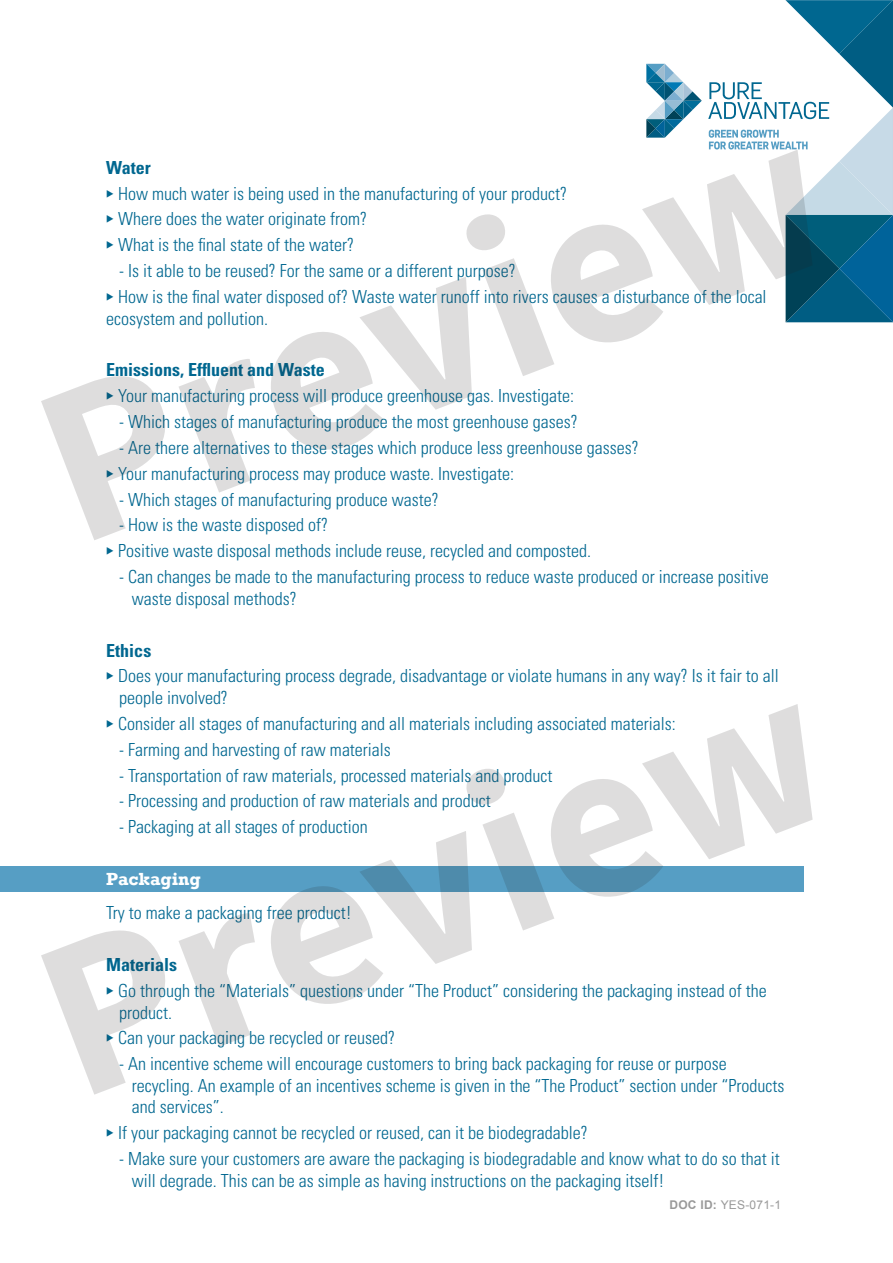
<style>
.page{position:relative;width:893px;height:1263px;background:#fff}
.page>*{position:absolute;margin:0;border:0;box-sizing:border-box;transform-origin:0 0}
.t1{font:300 condensed 18px/21.6px "Univers";color:#006790}
.t2{font:700 condensed 18px "Univers";color:#006790}
.t3{font:700 18px "Rockwell";color:#fff}
.t4{font:12px "Arial";letter-spacing:.02em;color:#999}
.s1{font-weight:700}
</style>
<div class="page">
<div style="left:0;top:866px;width:804px;height:26px;background:#569ec4"></div>
<svg style="left:41px;top:359px;width:214px;height:181px"></svg>
<svg style="left:271px;top:0;width:622px;height:450px"></svg>
<svg style="left:41px;top:913px;width:214px;height:182px"></svg>
<svg style="left:271px;top:704px;width:542px;height:300px"></svg>
<p class="t2" style="left:106px;top:156px;width:46px">Water</p>
<p class="t1" style="left:106px;top:182px;width:462px">◆ How much water is being used in the manufacturing of your product?</p>
<p class="t1" style="left:106px;top:208px;width:262px">◆ Where does the water originate from?</p>
<p class="t1" style="left:106px;top:234px;width:249px">◆ What is the final state of the water?</p>
<p class="t1" style="left:119px;top:260px;width:398px">- Is it able to be reused? For the same or a different purpose?</p>
<p class="t1" style="left:106px;top:286px;width:662px">◆ How is the final water disposed of? Waste water runoff into rivers causes a disturbance of the local ecosystem and pollution.</p>
<p class="t2" style="left:106px;top:359px;width:220px">Emissions, Effluent and Waste</p>
<p class="t1" style="left:106px;top:385px;width:469px">◆ Your manufacturing process will produce greenhouse gas. Investigate:</p>
<p class="t1" style="left:119px;top:411px;width:460px">- Which stages of manufacturing produce the most greenhouse gases?</p>
<p class="t1" style="left:119px;top:437px;width:521px">- Are there alternatives to these stages which produce less greenhouse gasses?</p>
<p class="t1" style="left:106px;top:463px;width:409px">◆ Your manufacturing process may produce waste. Investigate:</p>
<p class="t1" style="left:119px;top:488px;width:321px">- Which stages of manufacturing produce waste?</p>
<p class="t1" style="left:119px;top:514px;width:210px">- How is the waste disposed of?</p>
<p class="t1" style="left:106px;top:540px;width:486px">◆ Positive waste disposal methods include reuse, recycled and composted.</p>
<p class="t1" style="left:132px;top:566px;width:638px;text-indent:-13px">- Can changes be made to the manufacturing process to reduce waste produced or increase positive waste disposal methods?</p>
<p class="t2" style="left:106px;top:639px;width:47px">Ethics</p>
<p class="t1" style="left:119px;top:665px;width:661px;text-indent:-13px">◆ Does your manufacturing process degrade, disadvantage or violate humans in any way? Is it fair to all people involved?</p>
<p class="t1" style="left:106px;top:713px;width:571px">◆ Consider all stages of manufacturing and all materials including associated materials:</p>
<p class="t1" style="left:119px;top:738px;width:273px">- Farming and harvesting of raw materials</p>
<p class="t1" style="left:119px;top:764px;width:435px">- Transportation of raw materials, processed materials and product</p>
<p class="t1" style="left:119px;top:790px;width:373px">- Processing and production of raw materials and product</p>
<p class="t1" style="left:119px;top:816px;width:250px">- Packaging at all stages of production</p>
<p class="t3" style="left:106px;top:868px;width:96px">Packaging</p>
<p class="t1" style="left:106px;top:902px;width:247px">Try to make a packaging free product!</p>
<p class="t2" style="left:106px;top:953px;width:72px">Materials</p>
<p class="t1" style="left:119px;top:980px;width:649px;text-indent:-13px">◆ Go through the “Materials” questions under “The Product” considering the packaging instead of the product.</p>
<p class="t1" style="left:106px;top:1027px;width:290px">◆ Can your packaging be recycled or reused?</p>
<p class="t1" style="left:132px;top:1053px;width:654px;text-indent:-13px">- An incentive scheme will encourage customers to bring back packaging for reuse or purpose recycling. An example of an incentives scheme is given in the “The Product” section under “Products and services”.</p>
<p class="t1" style="left:106px;top:1122px;width:483px">◆ If your packaging cannot be recycled or reused, can it be biodegradable?</p>
<p class="t1" style="left:132px;top:1148px;width:649px;text-indent:-13px">- Make sure your customers are aware the packaging is biodegradable and know what to do so that it will degrade. This can be as simple as having instructions on the packaging itself!</p>
<p class="t4" style="left:669px;top:1196px;width:113px"><span class="s1">DOC ID:</span> YES-071-1</p>
</div>
